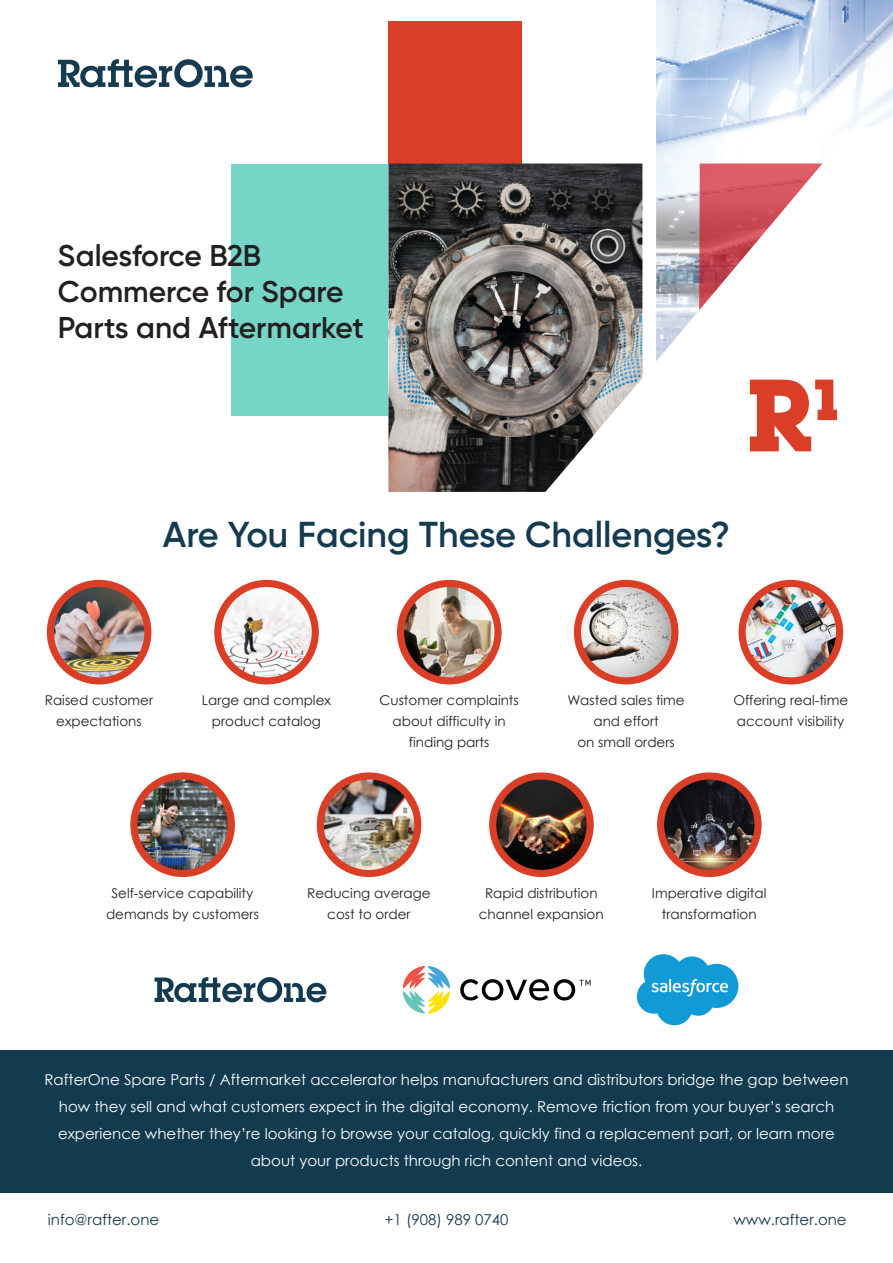
<style>
.page{position:relative;width:893px;height:1263px;background:#fff}
.page>*{position:absolute;margin:0;border:0;box-sizing:border-box;transform-origin:0 0}
.t1{font:600 36px "Gilroy";color:#153b50}
.t2{font:600 30px/36px "Gilroy";color:#231f20}
.t3{font:15px/27px "Century Gothic";color:#fff;text-align:center}
.t4{font:15px "Century Gothic";color:#143b50}
.t5{font:13.5px/21px "Century Gothic";color:#231f20;text-align:center}
</style>
<div class="page">
<div style="left:47px;top:580px;width:104px;height:104px;background:#db3e26;border-radius:50%"></div>
<div style="left:214px;top:580px;width:105px;height:104px;background:#db3e26;border-radius:50%"></div>
<div style="left:397px;top:580px;width:105px;height:104px;background:#db3e26;border-radius:50%"></div>
<div style="left:574px;top:580px;width:104px;height:104px;background:#db3e26;border-radius:50%"></div>
<div style="left:738px;top:580px;width:105px;height:104px;background:#db3e26;border-radius:50%"></div>
<div style="left:130px;top:772px;width:105px;height:105px;background:#db3e26;border-radius:50%"></div>
<div style="left:317px;top:772px;width:104px;height:105px;background:#db3e26;border-radius:50%"></div>
<div style="left:489px;top:772px;width:105px;height:105px;background:#db3e26;border-radius:50%"></div>
<div style="left:657px;top:772px;width:105px;height:105px;background:#db3e26;border-radius:50%"></div>
<img style="left:656px;top:0;width:237px;height:361px">
<svg style="left:58px;top:59px;width:195px;height:28px"></svg>
<div style="left:231px;top:163px;width:157px;height:252px;background:#75d5c7"></div>
<div style="left:388px;top:21px;width:134px;height:142px;background:#db3e26"></div>
<svg style="left:699px;top:163px;width:123px;height:147px"></svg>
<svg style="left:750px;top:380px;width:87px;height:71px"></svg>
<img style="left:388px;top:163px;width:254px;height:329px">
<img style="left:54px;top:587px;width:90px;height:90px;border-radius:45px">
<img style="left:221px;top:587px;width:91px;height:90px;border-radius:45px">
<img style="left:404px;top:587px;width:90px;height:90px;border-radius:45px">
<img style="left:581px;top:587px;width:90px;height:90px;border-radius:45px">
<img style="left:746px;top:587px;width:90px;height:90px;border-radius:45px">
<img style="left:137px;top:779px;width:91px;height:91px;border-radius:45px">
<img style="left:324px;top:779px;width:90px;height:91px;border-radius:45px">
<img style="left:496px;top:779px;width:91px;height:91px;border-radius:45px">
<img style="left:664px;top:779px;width:90px;height:91px;border-radius:45px">
<div style="left:0;top:1050px;width:893px;height:142px;background:#133b50"></div>
<svg style="left:155px;top:977px;width:171px;height:25px"></svg>
<svg style="left:637px;top:954px;width:101px;height:71px"></svg>
<svg style="left:460px;top:979px;width:131px;height:21px"></svg>
<svg style="left:403px;top:966px;width:47px;height:48px"></svg>
<h2 class="t2" style="left:58px;top:238px;width:307px">Salesforce B2B<br>Commerce for Spare<br>Parts and Aftermarket</h2>
<h1 class="t1" style="left:163px;top:512px;width:569px">Are You Facing These Challenges?</h1>
<p class="t5" style="left:45px;top:690px;width:110px">Raised customer expectations</p>
<p class="t5" style="left:202px;top:690px;width:130px">Large and complex product catalog</p>
<p class="t5" style="left:380px;top:690px;width:141px">Customer complaints about difficulty in finding parts</p>
<p class="t5" style="left:567px;top:690px;width:119px">Wasted sales time and effort<br>on small orders</p>
<p class="t5" style="left:733px;top:690px;width:116px;text-align:left">Offering real-time account visibility</p>
<p class="t5" style="left:106px;top:882px;width:154px">Self-service capability demands by customers</p>
<p class="t5" style="left:307px;top:882px;width:125px">Reducing average cost to order</p>
<p class="t5" style="left:479px;top:882px;width:126px">Rapid distribution channel expansion</p>
<p class="t5" style="left:652px;top:882px;width:116px">Imperative digital transformation</p>
<p class="t3" style="left:45px;top:1066px;width:805px">RafterOne Spare Parts / Aftermarket accelerator helps manufacturers and distributors bridge the gap between how they sell and what customers expect in the digital economy. Remove friction from your buyer’s search experience whether they’re looking to browse your catalog, quickly find a replacement part, or learn more about your products through rich content and videos.</p>
<p class="t4" style="left:48px;top:1209px;width:113px">info@rafter.one</p>
<p class="t4" style="left:384px;top:1209px;width:126px">+1 (908) 989 0740</p>
<p class="t4" style="left:733px;top:1209px;width:115px">www.rafter.one</p>
</div>
